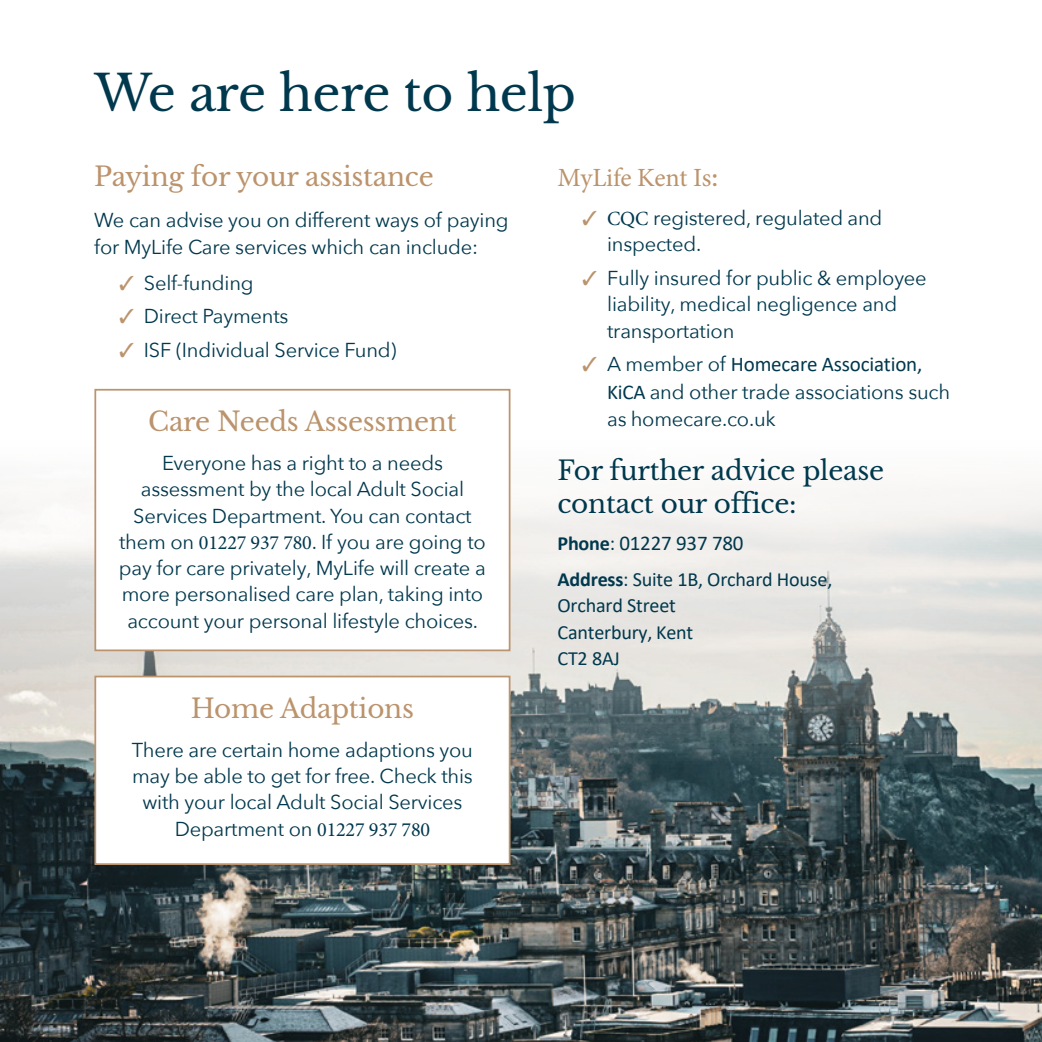
<style>
.page{position:relative;width:1042px;height:1042px;background:#fff}
.page>*{position:absolute;margin:0;border:0;box-sizing:border-box;transform-origin:0 0}
.page_heading{font:49px "Libre Baskerville";letter-spacing:-.01em;color:#00384d}
.body{font:26.25px "Libre Baskerville";letter-spacing:-.01em;color:#bb936c}
.body-2{font:26.25px/33.2px "Libre Baskerville";letter-spacing:-.01em;color:#00384d}
.t1{font:26.25px "Minion Pro";letter-spacing:-.01em;color:#bb936c}
.body-3{font:21px "Calibri";letter-spacing:-.01em;color:#00384d}
.body-4{font:20.12px/26.2px "Avenir Next";letter-spacing:-.01em;color:#00384d}
.body-5{font:20.12px/26.2px "Calibri";letter-spacing:-.01em;color:#00384d}
.s1{color:#bb936c}
.s2{font-family:"Minion Pro"}
.s3{font-family:"Libre Baskerville"}
.s4{font-family:"Avenir Next";font-size:20.12px}
.s5{font-family:"Calibri";font-size:21px}
.s6{font-weight:700;font-size:20.12px}
.s7{font-size:20.12px}
.s8{font-weight:700}
</style>
<div class="page">
<img style="left:1px;top:388px;width:1041px;height:654px">
<div style="left:95px;top:390px;width:414px;height:260px;background:#fff"></div>
<div style="left:94px;top:389px;width:416px;height:262px;border:2px solid #bb936c"></div>
<div style="left:95px;top:676px;width:414px;height:188px;background:#fff"></div>
<div style="left:94px;top:675px;width:416px;height:190px;border:2px solid #bb936c"></div>
<p class="page_heading" style="left:94px;top:63px;width:483px">We are here to help</p>
<p class="body" style="left:94px;top:161px;width:341px">Paying for your assistance</p>
<p class="body-4" style="left:94px;top:206px;width:416px">We can advise you on different ways of paying for MyLife Care services which can include:</p>
<p class="body-4" style="left:119px;top:269px;width:136px"><span class="s1">✓</span> Self-funding</p>
<p class="body-4" style="left:119px;top:302px;width:171px"><span class="s1">✓</span> Direct Payments</p>
<p class="body-4" style="left:119px;top:336px;width:279px"><span class="s1">✓</span> ISF (Individual Service Fund)</p>
<p class="body" style="left:148px;top:405px;width:310px">Care Needs Assessment</p>
<p class="body-4" style="left:119px;top:449px;width:368px;text-align:center">Everyone has a right to a needs assessment by the local Adult Social Services Department. You can contact them on <span class="s2">01227 937 780</span>. If you are going to pay for care privately, MyLife will create a more personalised care plan, taking into account your personal lifestyle choices.</p>
<p class="body" style="left:191px;top:692px;width:224px">Home Adaptions</p>
<p class="body-4" style="left:132px;top:736px;width:342px;text-align:center">There are certain home adaptions you may be able to get for free. Check this with your local Adult Social Services Department on <span class="s2">01227 937 780</span></p>
<p class="t1" style="left:557px;top:160px;width:163px">MyLife Kent Is<span class="s3">:</span></p>
<p class="body-4" style="left:607px;top:204px;width:277px;text-indent:-25px"><span class="s1">✓</span> <span class="s2">CQC</span> registered, regulated and inspected.</p>
<p class="body-4" style="left:607px;top:264px;width:321px;text-indent:-25px"><span class="s1">✓</span> Fully insured for public &amp; employee liability, medical negligence and transportation</p>
<p class="body-3" style="left:582px;top:350px;width:341px"><span class="s1">✓</span> <span class="s4">A member of</span> Homecare Association,</p>
<p class="body-4" style="left:607px;top:377px;width:344px;line-height:27.5px"><span class="s5">KiCA</span> and other trade associations such as homecare.co.uk</p>
<p class="body-2" style="left:557px;top:453px;width:328px">For further advice please contact our office:</p>
<p class="body-3" style="left:557px;top:528px;width:187px"><span class="s6">Phone</span><span class="s7">:</span> 01227 937 780</p>
<p class="body-5" style="left:557px;top:566px;width:276px"><span class="s8">Address</span>: Suite 1B, Orchard House,<br>Orchard Street<br>Canterbury, Kent<br>CT2 8AJ</p>
</div>
